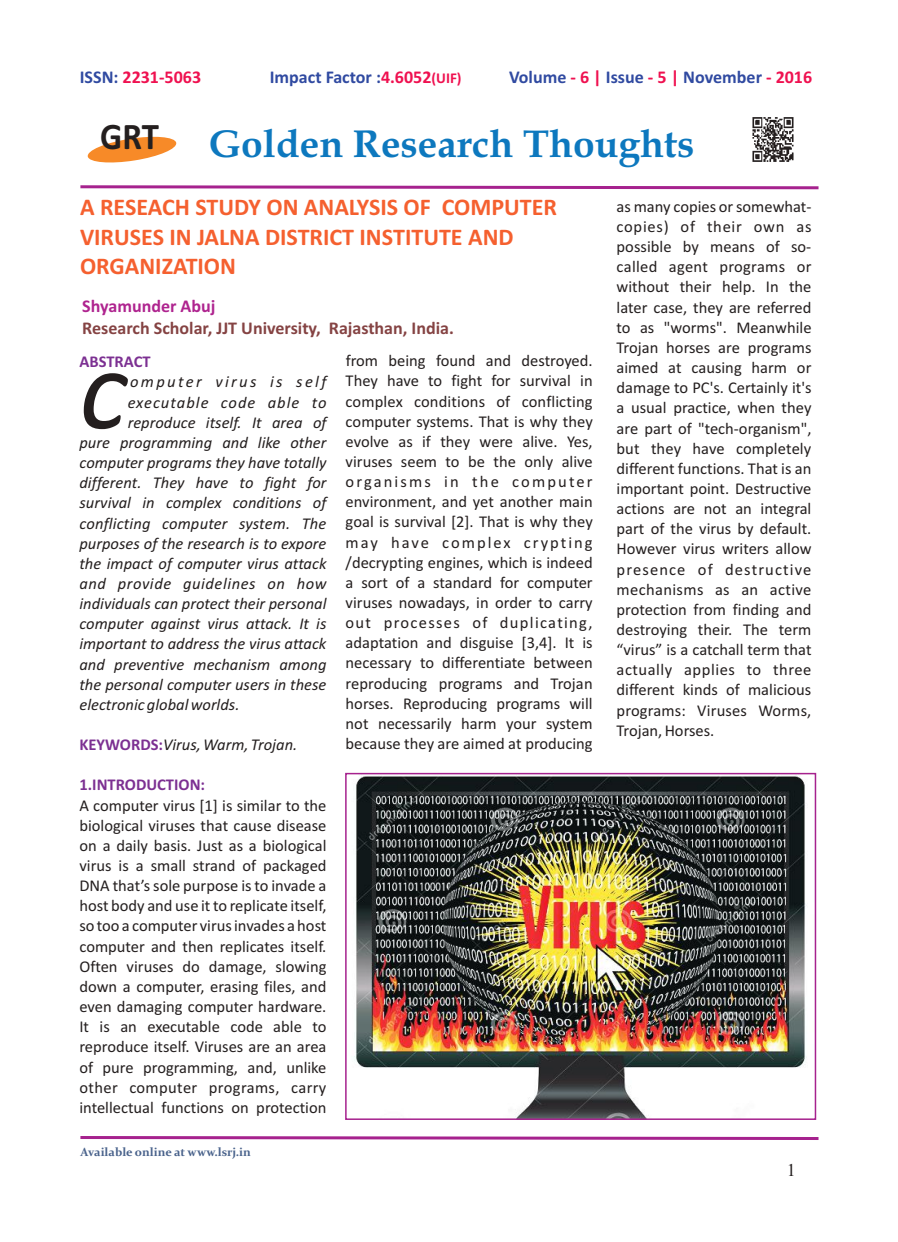
<style>
.page{position:relative;width:898px;height:1242px;background:#fff}
.page>*{position:absolute;margin:0;border:0;box-sizing:border-box;transform-origin:0 0}
.t1{font:italic 115.95px "Calibri";color:#241f1f}
.t2{font:700 39px "Book Antiqua";color:#0d78be}
.t3{font:700 37.65px "Calibri";color:#241f1f;scale:.92 1}
.t4{font:700 24px/29.2px "Calibri";color:#f5602f}
.t5{font:700 18px "Calibri";color:#304aa1}
.t6{font:700 18px "Calibri";color:#854343}
.t7{font:700 18px "Calibri";color:#ef1150}
.t8{font:700 18px "Calibri";color:#af248f}
.t9{font:18px "Times New Roman";color:#241f1f}
.t10{font:16.5px/20.1px "Calibri";color:#241f1f;text-align:justify}
.t11{font:italic 16.5px "Calibri";color:#241f1f}
.t12{font:italic 16.5px "Calibri";letter-spacing:.035em;color:#241f1f}
.t13{font:700 16.5px "Calibri";color:#7c3092}
.t14{font:italic 16.5px "Calibri";letter-spacing:.06em;color:#241f1f}
.t15{font:italic 16.5px "Calibri";letter-spacing:.145em;color:#241f1f}
.t16{font:700 12px "Constantia";color:#49628b}
.s1{color:#304aa1}
.s2{color:#ef1150}
.s3{font-size:15px;color:#ef1150}
.s4{font-weight:700;font-style:normal;color:#7c3092}
</style>
<div class="page">
<img style="left:752px;top:117px;width:42px;height:45px">
<svg style="left:80px;top:185px;width:739px;height:5px"></svg>
<svg style="left:80px;top:1136px;width:739px;height:4px;background:#bb58a9"></svg>
<img style="left:354px;top:775px;width:453px;height:343px">
<svg style="left:87px;top:136px;width:90px;height:27px"></svg>
<p class="t7" style="left:80px;top:69px;width:123px"><span class="s1">ISSN:</span> 2231-5063</p>
<p class="t5" style="left:270px;top:69px;width:193px">Impact Factor :<span class="s2">4.6052</span><span class="s3">(UIF)</span></p>
<p class="t5" style="left:509px;top:69px;width:304px">Volume <span class="s2">- 6 |</span> Issue <span class="s2">- 5 |</span> November <span class="s2">- 2016</span></p>
<h3 class="t3" style="left:100px;top:120px;width:65px">GRT</h3>
<h2 class="t2" style="left:209px;top:128px;width:487px">Golden Research Thoughts</h2>
<h3 class="t4" style="left:80px;top:194px;width:478px">A RESEACH STUDY ON ANALYSIS OF COMPUTER<br>VIRUSES IN JALNA DISTRICT INSTITUTE AND<br>ORGANIZATION</h3>
<p class="t8" style="left:82px;top:298px;width:135px">Shyamunder Abuj</p>
<p class="t6" style="left:82px;top:320px;width:373px">Research Scholar, JJT University, Rajasthan, India.</p>
<p class="t13" style="left:79px;top:355px;width:73px">ABSTRACT</p>
<h1 class="t1" style="left:79px;top:341px;width:50px">c</h1>
<p class="t15" style="left:130px;top:375px;width:198px">omputer virus is self</p>
<p class="t14" style="left:128px;top:395px;width:200px">executable code able to</p>
<p class="t11" style="left:128px;top:415px;width:200px">reproduce itself. It area of</p>
<p class="t11" style="left:79px;top:435px;width:248px">pure programming and like other</p>
<p class="t11" style="left:79px;top:456px;width:248px">computer programs they have totally</p>
<p class="t11" style="left:79px;top:476px;width:248px">different. They have to fight for</p>
<p class="t11" style="left:79px;top:496px;width:248px">survival in complex conditions of</p>
<p class="t11" style="left:79px;top:516px;width:248px">conflicting computer system. The</p>
<p class="t11" style="left:79px;top:536px;width:248px">purposes of the research is to expore</p>
<p class="t11" style="left:79px;top:556px;width:248px">the impact of computer virus attack</p>
<p class="t12" style="left:79px;top:576px;width:248px">and provide guidelines on how</p>
<p class="t11" style="left:79px;top:597px;width:248px">individuals can protect their personal</p>
<p class="t11" style="left:79px;top:617px;width:248px">computer against virus attack. It is</p>
<p class="t11" style="left:79px;top:637px;width:248px">important to address the virus attack</p>
<p class="t11" style="left:79px;top:657px;width:248px">and preventive mechanism among</p>
<p class="t11" style="left:79px;top:677px;width:248px">the personal computer users in these</p>
<p class="t11" style="left:79px;top:697px;width:161px">electronic global worlds.</p>
<p class="t11" style="left:79px;top:738px;width:219px"><span class="s4">KEYWORDS:</span>Virus, Warm, Trojan.</p>
<p class="t13" style="left:79px;top:778px;width:127px">1.INTRODUCTION:</p>
<p class="t10" style="left:79px;top:796px;width:248px">A computer virus [1] is similar to the biological viruses that cause disease on a daily basis. Just as a biological virus is a small strand of packaged DNA that’s sole purpose is to invade a host body and use it to replicate itself, so too a computer virus invades a host computer and then replicates itself.<br>Often viruses do damage, slowing down a computer, erasing files, and even damaging computer hardware.<br>It is an executable code able to reproduce itself. Viruses are an area of pure programming, and, unlike other computer programs, carry intellectual functions on protection</p>
<p class="t16" style="left:80px;top:1147px;width:172px">Available online at www.lsrj.in</p>
<p class="t10" style="left:345px;top:352px;width:248px">from being found and destroyed.<br>They have to fight for survival in complex conditions of conflicting computer systems. That is why they evolve as if they were alive. Yes, viruses seem to be the only alive organisms in the computer environment, and yet another main goal is survival [2]. That is why they may have complex crypting /decrypting engines, which is indeed a sort of a standard for computer viruses nowadays, in order to carry out processes of duplicating, adaptation and disguise [3,4]. It is necessary to differentiate between reproducing programs and Trojan horses. Reproducing programs will not necessarily harm your system because they are aimed at producing</p>
<p class="t10" style="left:616px;top:198px;width:196px">as many copies or somewhat&shy;copies) of their own as possible by means of so&shy;called agent programs or without their help. In the later case, they are referred to as "worms". Meanwhile Trojan horses are programs aimed at causing harm or damage to PC's. Certainly it's a usual practice, when they are part of "tech-organism", but they have completely different functions. That is an important point. Destructive actions are not an integral part of the virus by default.<br>However virus writers allow presence of destructive mechanisms as an active protection from finding and destroying their. The term “virus” is a catchall term that actually applies to three different kinds of malicious programs: Viruses Worms, Trojan, Horses.</p>
<p class="t9" style="left:786px;top:1164px;width:10px">1</p>
</div>
